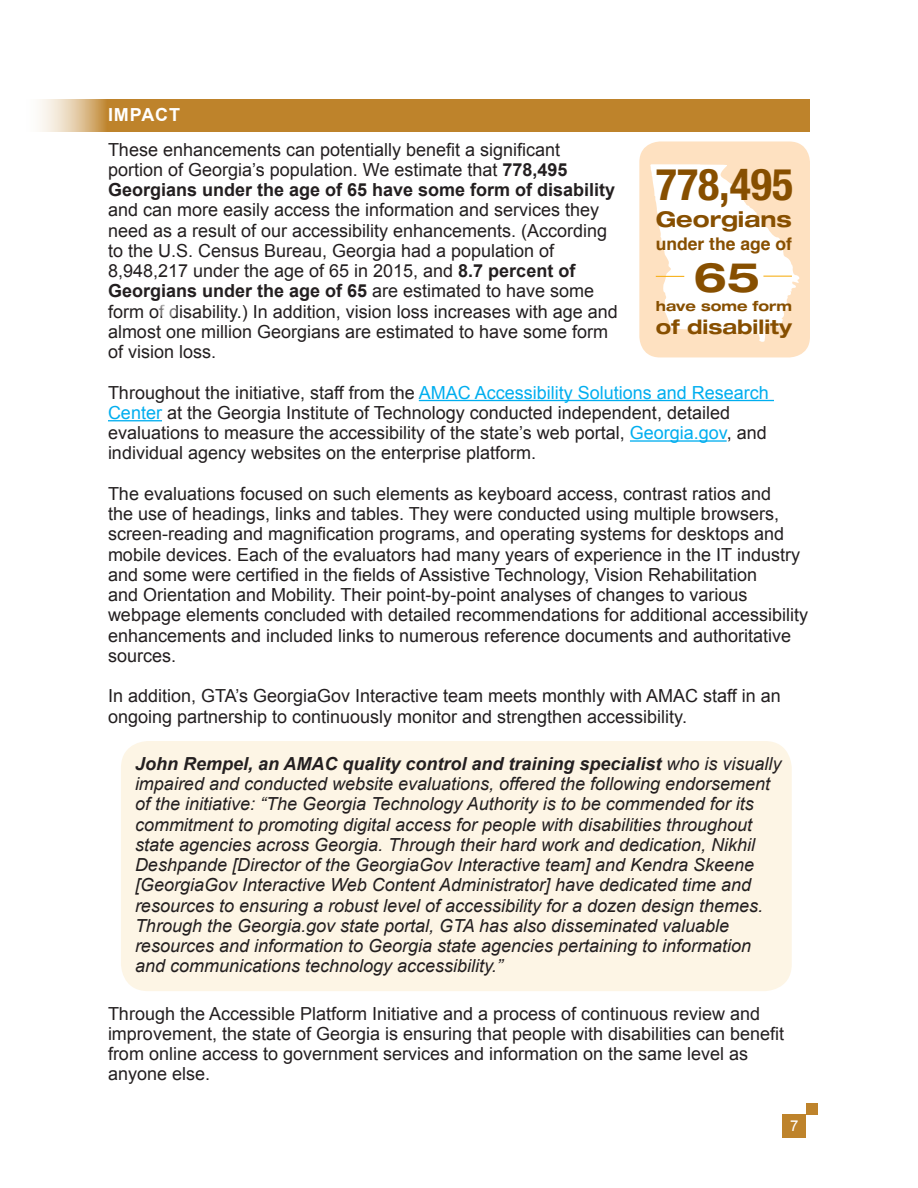
<style>
.page{position:relative;width:918px;height:1188px;background:#fff}
.page>*{position:absolute;margin:0;border:0;box-sizing:border-box;transform-origin:0 0}
.t1{font:700 condensed 43.95px "Helvetica Neue";color:#874f00}
.t2{font:700 expanded 40.95px "Helvetica Neue";color:#874f00}
.t3{font:700 expanded 21.75px "Helvetica Neue";color:#874f00}
.t4{font:700 expanded 19.8px "Helvetica Neue";color:#874f00}
.t5{font:18px/20.2px "Arial";color:#231f20}
.t6{font:italic 18px/20.2px "Arial";color:#231f20}
.t7{font:700 18px "Arial";letter-spacing:.05em;color:#fff}
.t8{font:700 17.55px "Helvetica";color:#874f00}
.t9{font:15px "Arial";color:#fff}
.t10{font:700 expanded 13.8px "Helvetica Neue";color:#874f00}
.s1{font-weight:700}
.s2{color:#00aeef}
</style>
<div class="page">
<div style="left:783px;top:1115px;width:23px;height:23px;background:#be832b"></div>
<div style="left:806px;top:1103px;width:12px;height:12px;background:#be832b"></div>
<div style="left:121px;top:741px;width:671px;height:250px;background:#fdf5e5;border-radius:27px"></div>
<div style="left:21px;top:99px;width:789px;height:32px;background:#be832b"></div>
<hr style="left:419px;top:400px;width:355px;height:1px;background:#00aeef">
<hr style="left:108px;top:420px;width:54px;height:1px;background:#00aeef">
<hr style="left:630px;top:440px;width:97px;height:2px;background:#00aeef">
<div style="left:639px;top:141px;width:171px;height:216px;background:#fee1c1;border-radius:21px"></div>
<svg style="left:650px;top:164px;width:150px;height:178px"></svg>
<p class="t7" style="left:108px;top:103px;width:74px">IMPACT</p>
<p class="t5" style="left:108px;top:139px;width:511px">These enhancements can potentially benefit a significant portion of Georgia’s population. We estimate that <span class="s1">778,495<br>Georgians under the age of 65 have some form of disability </span>and can more easily access the information and services they need as a result of our accessibility enhancements. (According to the U.S. Census Bureau, Georgia had a population of 8,948,217 under the age of 65 in 2015, and <span class="s1">8.7 percent of Georgians under the age of 65</span> are estimated to have some form of disability.) In addition, vision loss increases with age and almost one million Georgians are estimated to have some form of vision loss.</p>
<p class="t5" style="left:108px;top:382px;width:662px">Throughout the initiative, staff from the <span class="s2">AMAC Accessibility Solutions and Research Center</span> at the Georgia Institute of Technology conducted independent, detailed evaluations to measure the accessibility of the state’s web portal, <span class="s2">Georgia.gov</span>, and individual agency websites on the enterprise platform.</p>
<p class="t5" style="left:108px;top:484px;width:702px">The evaluations focused on such elements as keyboard access, contrast ratios and<br>the use of headings, links and tables. They were conducted using multiple browsers, screen-reading and magnification programs, and operating systems for desktops and mobile devices. Each of the evaluators had many years of experience in the IT industry and some were certified in the fields of Assistive Technology, Vision Rehabilitation<br>and Orientation and Mobility. Their point-by-point analyses of changes to various webpage elements concluded with detailed recommendations for additional accessibility enhancements and included links to numerous reference documents and authoritative sources.</p>
<p class="t5" style="left:108px;top:686px;width:674px">In addition, GTA’s GeorgiaGov Interactive team meets monthly with AMAC staff in an ongoing partnership to continuously monitor and strengthen accessibility.</p>
<p class="t6" style="left:135px;top:754px;width:648px"><span class="s1">John Rempel, an AMAC quality control and training specialist</span> who is visually impaired and conducted website evaluations, offered the following endorsement of the initiative: “The Georgia Technology Authority is to be commended for its commitment to promoting digital access for people with disabilities throughout state agencies across Georgia. Through their hard work and dedication, Nikhil Deshpande [Director of the GeorgiaGov Interactive team] and Kendra Skeene [GeorgiaGov Interactive Web Content Administrator] have dedicated time and resources to ensuring a robust level of accessibility for a dozen design themes.<br>Through the Georgia.gov state portal, GTA has also disseminated valuable resources and information to Georgia state agencies pertaining to information and communications technology accessibility.”</p>
<p class="t5" style="left:108px;top:1003px;width:678px">Through the Accessible Platform Initiative and a process of continuous review and improvement, the state of Georgia is ensuring that people with disabilities can benefit from online access to government services and information on the same level as anyone else.</p>
<p class="t1" style="left:656px;top:157px;width:139px">778,495</p>
<p class="t3" style="left:656px;top:206px;width:138px">Georgians</p>
<p class="t8" style="left:656px;top:230px;width:138px">under the age of</p>
<p class="t2" style="left:693px;top:252px;width:68px">65</p>
<p class="t10" style="left:656px;top:298px;width:138px">have some form</p>
<p class="t4" style="left:656px;top:315px;width:138px">of disability</p>
<p class="t9" style="left:790px;top:1116px;width:10px">7</p>
</div>
